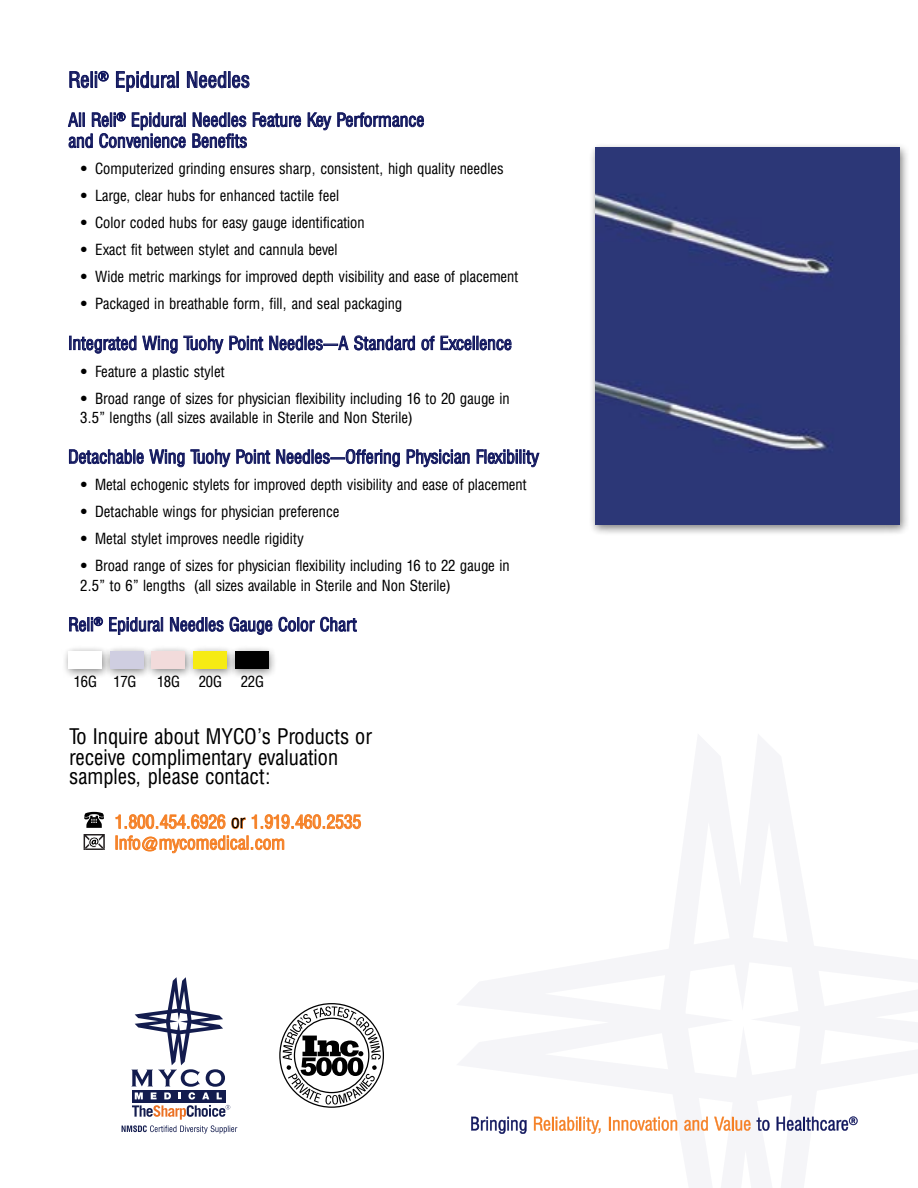
<style>
.page{position:relative;width:918px;height:1188px;background:#fff}
.page>*{position:absolute;margin:0;border:0;box-sizing:border-box;transform-origin:0 0}
.t1{font:condensed 21px/20.2px "AT Triumvirate";color:#000}
.t2{font:condensed 21px "AT Triumvirate";color:#11175e}
.t3{font:condensed 18px/21px "AT Triumvirate";color:#11175e}
.t4{font:condensed 18px/21px "AT Triumvirate";color:#f58025}
.t5{font:condensed 15px/19.5px "AT Triumvirate";color:#000}
.s1{color:#000}
</style>
<div class="page">
<svg style="left:69px;top:71px;width:40px;height:18px"></svg>
<svg style="left:116px;top:71px;width:60px;height:21px"></svg>
<div style="left:176px;top:71px;width:3px;height:17px;border:1px solid #11175e"></div>
<svg style="left:187px;top:71px;width:63px;height:18px"></svg>
<svg style="left:307px;top:112px;width:117px;height:19px"></svg>
<svg style="left:68px;top:112px;width:118px;height:37px"></svg>
<svg style="left:192px;top:112px;width:109px;height:36px"></svg>
<div style="left:69px;top:336px;width:3px;height:14px;border:1px solid #11175e"></div>
<svg style="left:73px;top:335px;width:342px;height:19px"></svg>
<svg style="left:421px;top:335px;width:91px;height:16px"></svg>
<svg style="left:69px;top:449px;width:331px;height:19px"></svg>
<svg style="left:406px;top:449px;width:64px;height:19px"></svg>
<svg style="left:476px;top:449px;width:64px;height:19px"></svg>
<svg style="left:69px;top:616px;width:34px;height:16px"></svg>
<svg style="left:109px;top:617px;width:54px;height:18px"></svg>
<svg style="left:170px;top:616px;width:187px;height:19px"></svg>
<div style="left:62px;top:645px;width:49px;height:33px;background:#000;opacity:.5"></div>
<div style="left:68px;top:651px;width:34px;height:18px;background:#fff"></div>
<div style="left:103px;top:645px;width:50px;height:33px;background:#000;opacity:.5"></div>
<div style="left:110px;top:651px;width:33px;height:18px;background:#cfcee1"></div>
<div style="left:145px;top:645px;width:49px;height:33px;background:#000;opacity:.5"></div>
<div style="left:152px;top:651px;width:33px;height:18px;background:#f2dbdb"></div>
<div style="left:187px;top:645px;width:49px;height:33px;background:#000;opacity:.5"></div>
<div style="left:193px;top:651px;width:34px;height:18px;background:#f6eb14"></div>
<div style="left:228px;top:645px;width:50px;height:33px;background:#000;opacity:.5"></div>
<div style="left:235px;top:651px;width:33px;height:18px;background:#000"></div>
<svg style="left:471px;top:1117px;width:56px;height:17px"></svg>
<svg style="left:534px;top:1117px;width:67px;height:17px"></svg>
<svg style="left:609px;top:1117px;width:68px;height:14px"></svg>
<svg style="left:684px;top:1117px;width:24px;height:14px"></svg>
<svg style="left:714px;top:1117px;width:37px;height:14px"></svg>
<svg style="left:757px;top:1118px;width:13px;height:13px"></svg>
<svg style="left:777px;top:1116px;width:81px;height:15px"></svg>
<svg style="left:122px;top:977px;width:115px;height:157px"></svg>
<div style="left:589px;top:143px;width:321px;height:393px;background:#000;opacity:.5"></div>
<img style="left:595px;top:148px;width:305px;height:187px">
<div style="left:595px;top:335px;width:305px;height:189px;background:#2c3777"></div>
<svg style="left:84px;top:812px;width:20px;height:16px"></svg>
<svg style="left:84px;top:834px;width:21px;height:16px"></svg>
<svg style="left:115px;top:814px;width:246px;height:15px"></svg>
<div style="left:115px;top:835px;width:3px;height:15px;border:1px solid #f58025"></div>
<svg style="left:119px;top:835px;width:166px;height:19px"></svg>
<svg style="left:283px;top:1006px;width:98px;height:99px"></svg>
<h1 class="t2" style="left:68px;top:66px;width:183px">Reli® Epidural Needles</h1>
<p class="t3" style="left:68px;top:109px;width:358px">All Reli® Epidural Needles Feature Key Performance and Convenience Benefits</p>
<p class="t5" style="left:80px;top:159px;width:425px">• Computerized grinding ensures sharp, consistent, high quality needles</p>
<p class="t5" style="left:80px;top:186px;width:260px">• Large, clear hubs for enhanced tactile feel</p>
<p class="t5" style="left:80px;top:213px;width:286px">• Color coded hubs for easy gauge identification</p>
<p class="t5" style="left:80px;top:240px;width:259px">• Exact fit between stylet and cannula bevel</p>
<p class="t5" style="left:80px;top:267px;width:440px">• Wide metric markings for improved depth visibility and ease of placement</p>
<p class="t5" style="left:80px;top:294px;width:323px">• Packaged in breathable form, fill, and seal packaging</p>
<p class="t3" style="left:68px;top:332px;width:445px">Integrated Wing Tuohy Point Needles—A Standard of Excellence</p>
<p class="t5" style="left:80px;top:361px;width:146px">• Feature a plastic stylet</p>
<p class="t5" style="left:80px;top:388px;width:431px">• Broad range of sizes for physician flexibility including 16 to 20 gauge in<br>3.5” lengths (all sizes available in Sterile and Non Sterile)</p>
<p class="t3" style="left:68px;top:446px;width:472px">Detachable Wing Tuohy Point Needles—Offering Physician Flexibility</p>
<p class="t5" style="left:80px;top:475px;width:448px">• Metal echogenic stylets for improved depth visibility and ease of placement</p>
<p class="t5" style="left:80px;top:502px;width:261px">• Detachable wings for physician preference</p>
<p class="t5" style="left:80px;top:529px;width:225px">• Metal stylet improves needle rigidity</p>
<p class="t5" style="left:80px;top:556px;width:431px">• Broad range of sizes for physician flexibility including 16 to 22 gauge in<br>2.5” to 6” lengths (all sizes available in Sterile and Non Sterile)</p>
<p class="t3" style="left:68px;top:613px;width:290px">Reli® Epidural Needles Gauge Color Chart</p>
<p class="t5" style="left:74px;top:671px;width:64px">16G 17G</p>
<p class="t5" style="left:157px;top:671px;width:25px">18G</p>
<p class="t5" style="left:199px;top:671px;width:25px">20G</p>
<p class="t5" style="left:241px;top:671px;width:25px">22G</p>
<h1 class="t1" style="left:69px;top:725px;width:304px">To Inquire about MYCO’s Products or receive complimentary evaluation samples, please contact:</h1>
<p class="t4" style="left:114px;top:811px;width:248px">1.800.454.6926 <span class="s1">or</span> 1.919.460.2535<br>I nfo@mycomedical.com</p>
</div>
